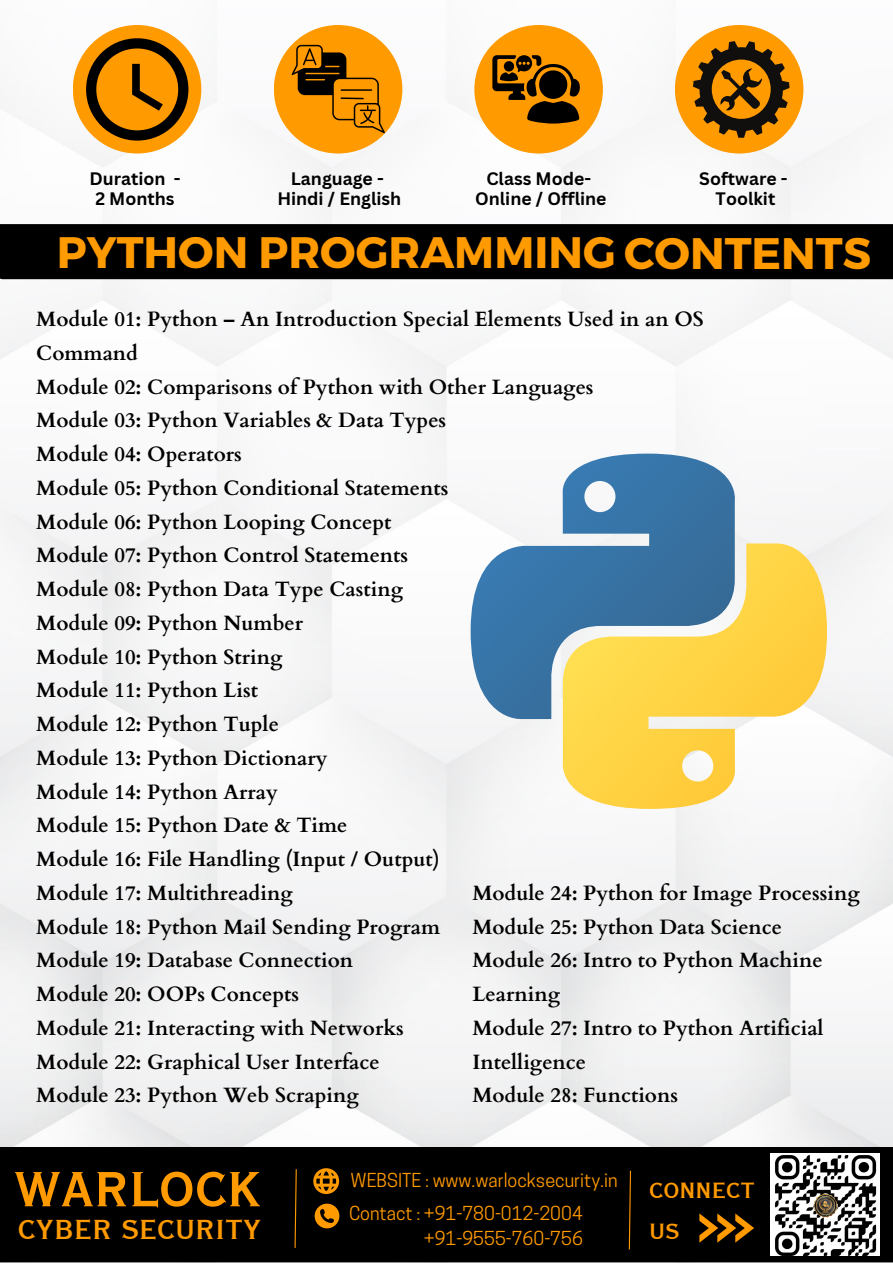
<style>
.page{position:relative;width:893px;height:1264px;background:#fff}
.page>*{position:absolute;margin:0;border:0;box-sizing:border-box;transform-origin:0 0}
.t1{font:65.1px "Copperplate Gothic LT Pro 30 BC";color:#ff9a00}
.t2{font:700 43.95px "Montserrat";color:#ff9a00}
.t3{font:36px "Copperplate Gothic LT Pro 30 BC";color:#ff9a00}
.t4{font:28.8px "Copperplate Gothic LT Pro 30 BC";color:#ff9a00}
.t5{font:700 20.7px/33.8px "Cardo";color:#000}
.t6{font:18.15px "Cooper Hewitt";color:#ff9a00}
.t7{font:700 17.55px "Canva Sans";color:#000}
.s1{font-size:44.1px}
</style>
<div class="page">
<img style="left:0;top:25px;width:892px;height:1121px">
<div style="left:73px;top:25px;width:128px;height:128px;background:#ff9a00;border-radius:50%"></div>
<div style="left:274px;top:25px;width:128px;height:128px;background:#ff9a00;border-radius:50%"></div>
<div style="left:474px;top:25px;width:129px;height:128px;background:#ff9a00;border-radius:50%"></div>
<div style="left:674px;top:25px;width:129px;height:128px;background:#ff9a00;border-radius:50%"></div>
<svg style="left:86px;top:38px;width:102px;height:103px"></svg>
<svg style="left:291px;top:45px;width:94px;height:88px"></svg>
<svg style="left:492px;top:55px;width:88px;height:69px"></svg>
<svg style="left:693px;top:41px;width:96px;height:97px"></svg>
<div style="left:0;top:224px;width:892px;height:55px;background:#000"></div>
<div style="left:0;top:1146px;width:892px;height:116px;background:#000"></div>
<svg style="left:294px;top:1169px;width:3px;height:79px"></svg>
<svg style="left:628px;top:1170px;width:3px;height:80px"></svg>
<svg style="left:314px;top:1203px;width:25px;height:25px"></svg>
<svg style="left:313px;top:1168px;width:26px;height:25px"></svg>
<img style="left:770px;top:1153px;width:109px;height:102px">
<svg style="left:699px;top:1213px;width:55px;height:29px"></svg>
<svg style="left:470px;top:453px;width:272px;height:269px"></svg>
<svg style="left:555px;top:540px;width:272px;height:269px"></svg>
<p class="t7" style="left:699px;top:167px;width:90px">Software -</p>
<p class="t7" style="left:715px;top:186px;width:61px">Toolkit</p>
<p class="t2" style="left:57px;top:224px;width:815px">PYTHON PROGRAMMING <span class="s1">CONTENTS</span></p>
<p class="t7" style="left:89px;top:167px;width:93px">Duration -</p>
<p class="t7" style="left:95px;top:186px;width:81px">2 Months</p>
<p class="t7" style="left:486px;top:167px;width:106px">Class Mode-</p>
<p class="t7" style="left:475px;top:186px;width:133px">Online / Offline</p>
<p class="t7" style="left:291px;top:167px;width:94px">Language -</p>
<p class="t7" style="left:277px;top:186px;width:125px">Hindi / English</p>
<p class="t5" style="left:36px;top:303px;width:669px">Module 01: Python – An Introduction Special Elements Used in an OS<br>Command</p>
<p class="t5" style="left:36px;top:370px;width:558px">Module 02: Comparisons of Python with Other Languages</p>
<p class="t5" style="left:36px;top:404px;width:411px">Module 03: Python Variables &amp; Data Types</p>
<p class="t5" style="left:36px;top:438px;width:207px">Module 04: Operators</p>
<p class="t5" style="left:36px;top:471px;width:413px">Module 05: Python Conditional Statements</p>
<p class="t5" style="left:36px;top:505px;width:356px">Module 06: Python Looping Concept</p>
<p class="t5" style="left:36px;top:539px;width:373px">Module 07: Python Control Statements</p>
<p class="t5" style="left:36px;top:573px;width:368px">Module 08: Python Data Type Casting</p>
<p class="t5" style="left:36px;top:606px;width:268px">Module 09: Python Number</p>
<p class="t5" style="left:36px;top:640px;width:247px">Module 10: Python String</p>
<p class="t5" style="left:36px;top:674px;width:223px">Module 11: Python List</p>
<p class="t5" style="left:36px;top:707px;width:244px">Module 12: Python Tuple</p>
<p class="t5" style="left:36px;top:741px;width:293px">Module 13: Python Dictionary</p>
<p class="t5" style="left:36px;top:775px;width:243px">Module 14: Python Array</p>
<p class="t5" style="left:36px;top:809px;width:313px">Module 15: Python Date &amp; Time</p>
<p class="t5" style="left:36px;top:842px;width:405px">Module 16: File Handling (Input / Output)</p>
<p class="t5" style="left:36px;top:876px;width:258px">Module 17: Multithreading</p>
<p class="t5" style="left:36px;top:910px;width:405px">Module 18: Python Mail Sending Program</p>
<p class="t5" style="left:36px;top:943px;width:318px">Module 19: Database Connection</p>
<p class="t5" style="left:36px;top:977px;width:264px">Module 20: OOPs Concepts</p>
<p class="t5" style="left:36px;top:1011px;width:369px">Module 21: Interacting with Networks</p>
<p class="t5" style="left:36px;top:1045px;width:345px">Module 22: Graphical User Interface</p>
<p class="t5" style="left:36px;top:1078px;width:324px">Module 23: Python Web Scraping</p>
<p class="t5" style="left:472px;top:876px;width:389px">Module 24: Python for Image Processing<br>Module 25: Python Data Science</p>
<p class="t5" style="left:472px;top:943px;width:352px">Module 26: Intro to Python Machine<br>Learning</p>
<p class="t5" style="left:472px;top:1011px;width:353px">Module 27: Intro to Python Artificial<br>Intelligence</p>
<p class="t5" style="left:472px;top:1078px;width:207px">Module 28: Functions</p>
<p class="t1" style="left:14px;top:1158px;width:247px">WARLOCK</p>
<p class="t3" style="left:18px;top:1212px;width:245px">CYBER SECURITY</p>
<p class="t6" style="left:350px;top:1173px;width:268px">WEBSITE : www.warlocksecurity.in</p>
<p class="t6" style="left:349px;top:1206px;width:235px">Contact : +91-780-012-2004</p>
<p class="t6" style="left:424px;top:1231px;width:160px">+91-9555-760-756</p>
<p class="t4" style="left:649px;top:1177px;width:107px">CONNECT</p>
<p class="t4" style="left:649px;top:1217px;width:32px">US</p>
</div>
